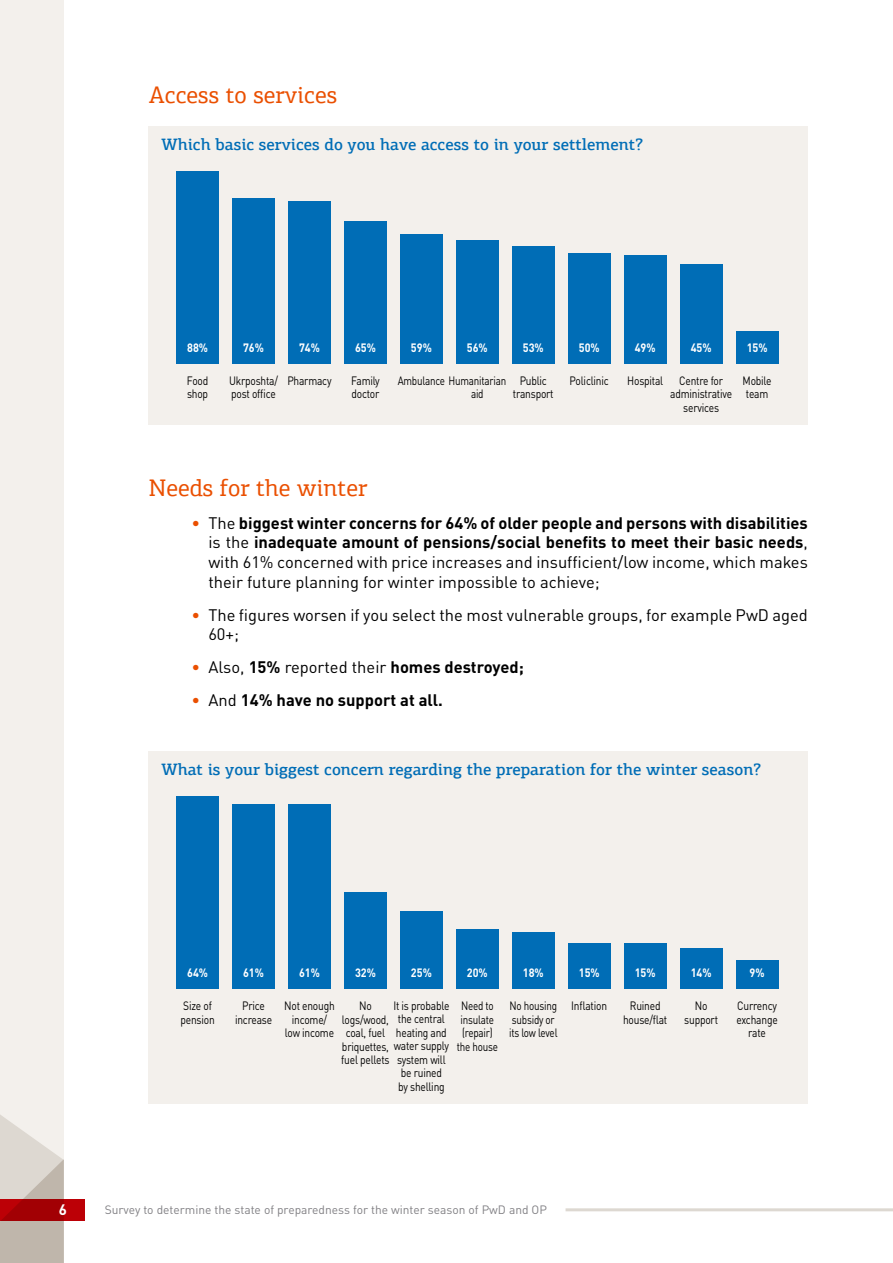
<style>
.page{position:relative;width:893px;height:1263px;background:#fff}
.page>*{position:absolute;margin:0;border:0;box-sizing:border-box;transform-origin:0 0}
.Title-03{font:24px "PF Agora Slab Pro";color:#ea4f00}
.Bullet-01{font:700 16.5px/19.8px "DIN Pro";color:#000;text-align:justify}
.Mal{font:500 16.5px "PF Agora Slab Pro";color:#006db6}
.Bullet-01-2{font:16.5px/19.8px "DIN Pro";color:#000}
.t1{font:700 15px "DIN Pro";color:#fff}
.t2{font:12px/13.5px "DIN Pro";letter-spacing:-.02em;color:#000;text-align:center;scale:.85 1}
.t3{font:12px/13.5px "DIN Pro";letter-spacing:-.02em;color:#000;scale:.82 1}
.t4{font:12px "DIN Pro";color:#818084}
.t5{font:700 12px "DIN Pro";color:#fff;scale:.9 1}
.s1{font-weight:400;color:#ea4f00}
.s2{font-weight:400}
.s3{color:#ea4f00}
.s4{font-weight:700}
</style>
<div class="page">
<div style="left:0;top:0;width:64px;height:1263px;background:#f3f0ec"></div>
<div style="left:0;top:1199px;width:85px;height:21px;background:#bc0006"></div>
<svg style="left:0;top:1115px;width:64px;height:148px"></svg>
<hr style="left:566px;top:1208px;width:327px;height:3px;background:#ddd8d1">
<div style="left:149px;top:126px;width:659px;height:299px;background:#f3f0ec"></div>
<div style="left:176px;top:171px;width:43px;height:193px;background:#006db6"></div>
<div style="left:400px;top:234px;width:43px;height:130px;background:#006db6"></div>
<div style="left:624px;top:256px;width:42px;height:108px;background:#006db6"></div>
<div style="left:288px;top:201px;width:43px;height:163px;background:#006db6"></div>
<div style="left:512px;top:246px;width:43px;height:118px;background:#006db6"></div>
<div style="left:736px;top:331px;width:42px;height:33px;background:#006db6"></div>
<div style="left:232px;top:198px;width:43px;height:166px;background:#006db6"></div>
<div style="left:456px;top:240px;width:43px;height:124px;background:#006db6"></div>
<div style="left:680px;top:264px;width:42px;height:100px;background:#006db6"></div>
<div style="left:344px;top:221px;width:43px;height:143px;background:#006db6"></div>
<div style="left:568px;top:253px;width:42px;height:111px;background:#006db6"></div>
<div style="left:149px;top:751px;width:659px;height:352px;background:#f3f0ec"></div>
<div style="left:176px;top:796px;width:43px;height:193px;background:#006db6"></div>
<div style="left:400px;top:911px;width:43px;height:78px;background:#006db6"></div>
<div style="left:624px;top:943px;width:42px;height:46px;background:#006db6"></div>
<div style="left:288px;top:804px;width:43px;height:185px;background:#006db6"></div>
<div style="left:512px;top:932px;width:43px;height:57px;background:#006db6"></div>
<div style="left:736px;top:960px;width:42px;height:29px;background:#006db6"></div>
<div style="left:232px;top:804px;width:43px;height:185px;background:#006db6"></div>
<div style="left:456px;top:929px;width:43px;height:60px;background:#006db6"></div>
<div style="left:680px;top:948px;width:42px;height:41px;background:#006db6"></div>
<div style="left:344px;top:892px;width:43px;height:97px;background:#006db6"></div>
<div style="left:568px;top:943px;width:42px;height:46px;background:#006db6"></div>
<p class="Title-03" style="left:149px;top:80px;width:190px">Access to services</p>
<p class="Mal" style="left:162px;top:134px;width:483px">Which basic services do you have access to in your settlement?</p>
<p class="t5" style="left:187px;top:337px;width:25px">88%</p>
<p class="t5" style="left:243px;top:337px;width:25px">76%</p>
<p class="t5" style="left:299px;top:337px;width:25px">74%</p>
<p class="t5" style="left:355px;top:337px;width:25px">65%</p>
<p class="t5" style="left:411px;top:337px;width:25px">59%</p>
<p class="t5" style="left:467px;top:337px;width:25px">56%</p>
<p class="t5" style="left:523px;top:337px;width:25px">53%</p>
<p class="t5" style="left:579px;top:337px;width:25px">50%</p>
<p class="t5" style="left:635px;top:337px;width:25px">49%</p>
<p class="t5" style="left:691px;top:337px;width:25px">45%</p>
<p class="t5" style="left:747px;top:337px;width:25px">15%</p>
<p class="t2" style="left:187px;top:373px;width:27px;text-align:left">Food shop</p>
<p class="t2" style="left:351px;top:373px;width:35px;text-align:left">Family doctor</p>
<p class="t2" style="left:513px;top:373px;width:49px">Public transport</p>
<p class="t2" style="left:742px;top:373px;width:36px;text-align:left">Mobile team</p>
<p class="t2" style="left:229px;top:373px;width:59px">Ukrposhta/</p>
<p class="t2" style="left:287px;top:373px;width:54px">Pharmacy</p>
<p class="t2" style="left:569px;top:373px;width:48px">Policlinic</p>
<p class="t2" style="left:627px;top:373px;width:44px">Hospital</p>
<p class="t2" style="left:231px;top:386px;width:54px">post office</p>
<p class="t3" style="left:471px;top:373px;width:44px;text-indent:-73px">Ambulance Humanitarian aid</p>
<p class="t2" style="left:670px;top:373px;width:74px">Centre for administrative services</p>
<p class="Title-03" style="left:149px;top:473px;width:220px">Needs for the winter</p>
<p class="Bullet-01" style="left:208px;top:511px;width:601px;text-indent:-17px"><span class="s1">•</span> <span class="s2">The</span> biggest winter concerns for 64% of older people and persons with disabilities <span class="s2">is the</span> inadequate amount of pensions/social benefits to meet their basic needs<span class="s2">, with 61% concerned with price increases and insufficient/low income, which makes their future planning for winter impossible to achieve;</span></p>
<p class="Bullet-01-2" style="left:208px;top:603px;width:601px;text-indent:-17px"><span class="s3">•</span> The figures worsen if you select the most vulnerable groups, for example PwD aged<br>60+;</p>
<p class="Bullet-01-2" style="left:191px;top:655px;width:334px"><span class="s3">•</span> Also, <span class="s4">15%</span> reported their <span class="s4">homes destroyed;</span></p>
<p class="Bullet-01" style="left:191px;top:688px;width:253px"><span class="s1">•</span> <span class="s2">And</span> 14% have no support at all.</p>
<p class="Mal" style="left:162px;top:759px;width:601px">What is your biggest concern regarding the preparation for the winter season?</p>
<p class="t5" style="left:187px;top:962px;width:25px">64%</p>
<p class="t5" style="left:243px;top:962px;width:25px">61%</p>
<p class="t5" style="left:299px;top:962px;width:25px">61%</p>
<p class="t5" style="left:355px;top:962px;width:25px">32%</p>
<p class="t5" style="left:411px;top:962px;width:25px">25%</p>
<p class="t5" style="left:467px;top:962px;width:25px">20%</p>
<p class="t5" style="left:523px;top:962px;width:25px">18%</p>
<p class="t5" style="left:579px;top:962px;width:25px">15%</p>
<p class="t5" style="left:635px;top:962px;width:25px">15%</p>
<p class="t5" style="left:691px;top:962px;width:25px">14%</p>
<p class="t5" style="left:750px;top:962px;width:18px">9%</p>
<p class="t2" style="left:180px;top:998px;width:42px;text-align:left">Size of pension</p>
<p class="t2" style="left:359px;top:998px;width:16px">No</p>
<p class="t2" style="left:393px;top:997px;width:67px;text-align:left">It is probable the central heating and</p>
<p class="t2" style="left:397px;top:1051px;width:59px;text-align:left">system will be ruined by shelling</p>
<p class="t2" style="left:235px;top:998px;width:45px">Price increase</p>
<p class="t2" style="left:284px;top:998px;width:61px">Not enough income/ low income</p>
<p class="t2" style="left:571px;top:998px;width:44px">Inflation</p>
<p class="t2" style="left:623px;top:998px;width:54px">Ruined house/flat</p>
<p class="t2" style="left:684px;top:998px;width:41px">No support</p>
<p class="t2" style="left:736px;top:998px;width:50px">Currency exchange rate</p>
<p class="t3" style="left:457px;top:998px;width:52px;text-align:center">Need to insulate (repair) the house</p>
<p class="t3" style="left:509px;top:998px;width:61px">No housing subsidy or its low level</p>
<p class="t2" style="left:342px;top:1011px;width:57px">logs/wood,</p>
<p class="t2" style="left:346px;top:1025px;width:48px">coal, fuel</p>
<p class="t2" style="left:342px;top:1038px;width:127px">briquettes, water supply</p>
<p class="t2" style="left:341px;top:1052px;width:58px">fuel pellets</p>
<p class="t1" style="left:59px;top:1197px;width:10px">6</p>
<p class="t4" style="left:105px;top:1200px;width:444px">Survey to determine the state of preparedness for the winter season of PwD and OP</p>
</div>
